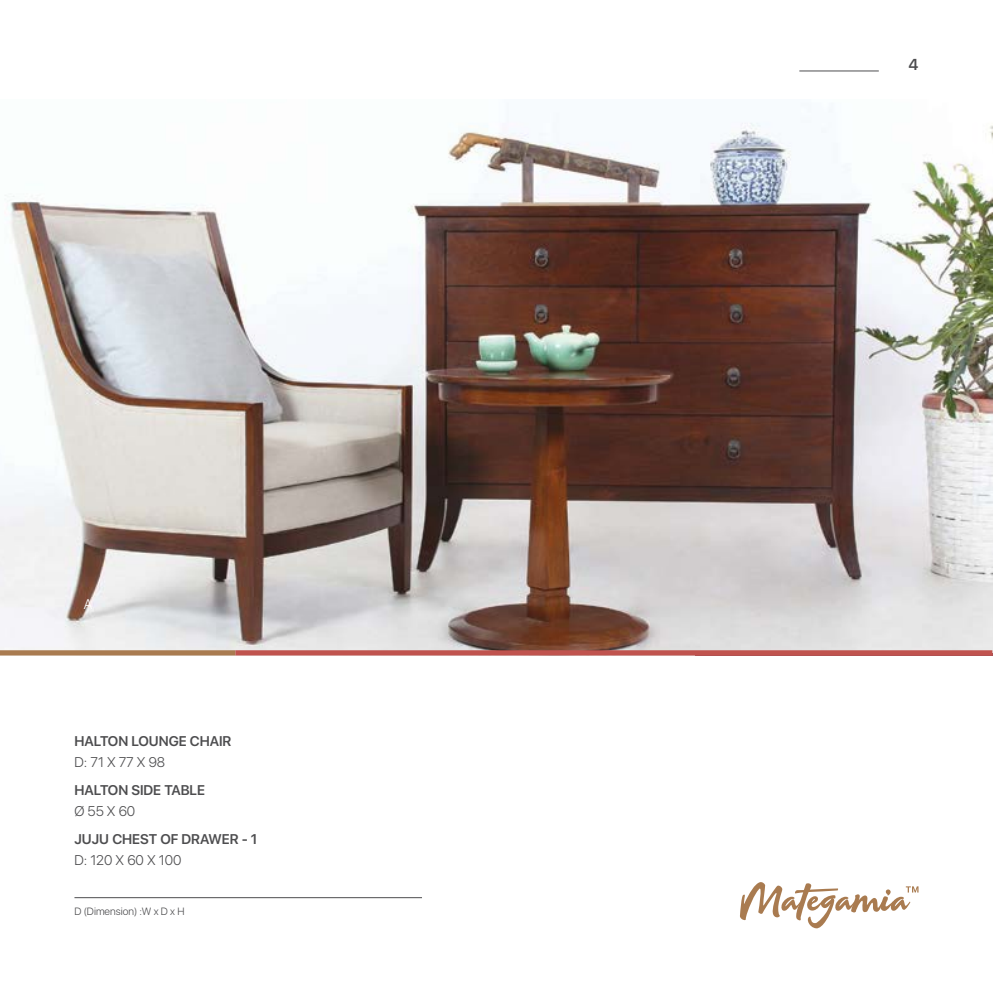
<style>
.page{position:relative;width:993px;height:993px;background:#fff}
.page>*{position:absolute;margin:0;border:0;box-sizing:border-box;transform-origin:0 0}
.t1{font:600 15.75px "SFUI Display";color:#4d4d4f}
.t2{font:600 14px "SFUI Display";color:#4d4d4f}
.t3{font:300 14px "SFUI Display";color:#4d4d4f}
.t4{font:300 14px "SFUI Display";color:#fff}
.t5{font:300 10.5px "SFUI Display";color:#4d4d4f}
</style>
<div class="page">
<hr style="left:799px;top:71px;width:79px;height:1px;background:#4d4d4f">
<svg style="left:740px;top:882px;width:178px;height:46px"></svg>
<img style="left:0;top:109px;width:992px;height:541px">
<div style="left:0;top:650px;width:235px;height:5px;background:#a97b50"></div>
<div style="left:235px;top:650px;width:757px;height:5px;background:#c0534e"></div>
<hr style="left:74px;top:897px;width:348px;height:1px;background:#4d4d4f">
<p class="t4" style="left:84px;top:594px;width:10px">A</p>
<p class="t2" style="left:74px;top:730px;width:158px">HALTON LOUNGE CHAIR</p>
<p class="t3" style="left:74px;top:752px;width:92px">D: 71 X 77 X 98</p>
<p class="t2" style="left:74px;top:779px;width:132px">HALTON SIDE TABLE</p>
<p class="t3" style="left:74px;top:801px;width:62px">Ø 55 X 60</p>
<p class="t2" style="left:74px;top:828px;width:184px">JUJU CHEST OF DRAWER - 1</p>
<p class="t3" style="left:74px;top:850px;width:108px">D: 120 X 60 X 100</p>
<p class="t5" style="left:74px;top:904px;width:112px">D (Dimension) :W x D x H</p>
<p class="t1" style="left:908px;top:54px;width:11px">4</p>
</div>
